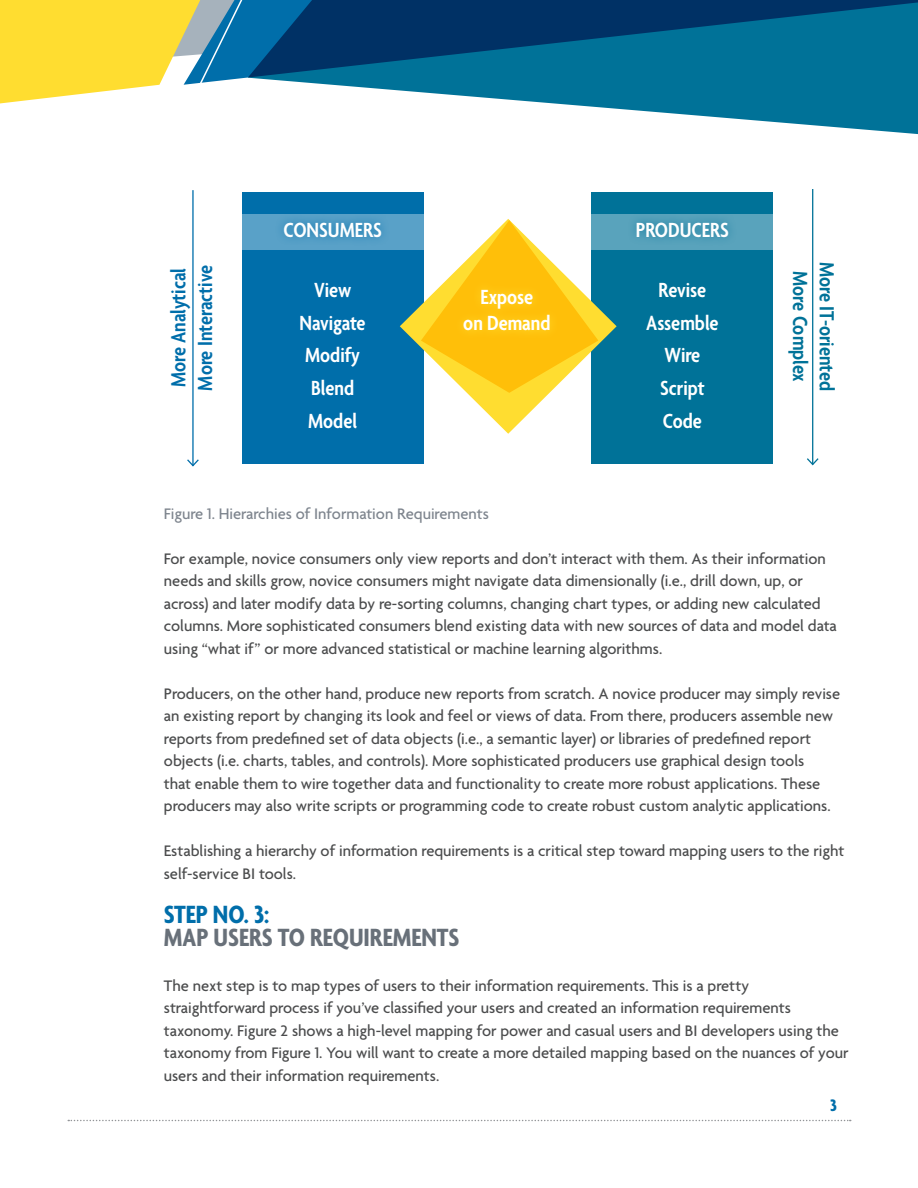
<style>
.page{position:relative;width:918px;height:1188px;background:#fff}
.page>*{position:absolute;margin:0;border:0;box-sizing:border-box;transform-origin:0 0}
.t1{font:700 condensed 27px "Agenda";color:#687079}
.t2{font:700 condensed 27px "Agenda";color:#006eaa}
.t3{font:600 condensed 22.2px "Agenda";color:#fff}
.t4{font:600 condensed 22.2px "Agenda";color:#006eaa}
.t5{font:600 condensed 22.2px "Agenda";color:#007298}
.t6{font:700 condensed 18px "Agenda";color:#006eaa}
.t7{font:500 16.5px/22.5px "Agenda";color:#4b4c4d}
.t8{font:500 16.5px "Agenda";color:#7e858e}
</style>
<div class="page">
<svg style="left:68px;top:1120px;width:783px;height:1px"></svg>
<svg style="left:0;top:0;width:248px;height:104px"></svg>
<svg style="left:248px;top:0;width:670px;height:134px;fill:#007298"></svg>
<div style="left:242px;top:192px;width:181px;height:272px;background:#006eaa"></div>
<div style="left:592px;top:192px;width:181px;height:272px;background:#007298"></div>
<div style="left:242px;top:214px;width:181px;height:35px;background:#59a1c8"></div>
<div style="left:592px;top:214px;width:181px;height:35px;background:#59a3bc"></div>
<div style="left:275px;top:213px;width:115px;height:34px;background:#006eaa;opacity:.75"></div>
<div style="left:627px;top:213px;width:110px;height:34px;background:#007298;opacity:.75"></div>
<svg style="left:400px;top:219px;width:217px;height:215px"></svg>
<svg style="left:421px;top:220px;width:177px;height:173px"></svg>
<div style="left:455px;top:280px;width:104px;height:60px;background:#ffc20c"></div>
<hr style="left:192px;top:190px;width:2px;height:276px;background:#006eaa">
<svg style="left:187px;top:458px;width:12px;height:9px"></svg>
<hr style="left:812px;top:189px;width:1px;height:275px;background:#007298">
<svg style="left:807px;top:457px;width:12px;height:9px"></svg>
<p class="t3" style="left:284px;top:217px;width:100px">CONSUMERS</p>
<p class="t3" style="left:636px;top:217px;width:94px">PRODUCERS</p>
<p class="t4" style="left:166px;top:387px;width:121px;rotate:-90deg">More Analytical</p>
<p class="t4" style="left:192px;top:391px;width:127px;rotate:-90deg">More Interactive</p>
<p class="t5" style="left:840px;top:262px;width:131px;rotate:90deg">More IT-oriented</p>
<p class="t5" style="left:813px;top:271px;width:112px;rotate:90deg">More Complex</p>
<p class="t3" style="left:314px;top:277px;width:39px">View</p>
<p class="t3" style="left:300px;top:310px;width:68px">Navigate</p>
<p class="t3" style="left:305px;top:342px;width:56px">Modify</p>
<p class="t3" style="left:311px;top:375px;width:45px">Blend</p>
<p class="t3" style="left:308px;top:407px;width:51px">Model</p>
<p class="t3" style="left:658px;top:277px;width:49px">Revise</p>
<p class="t3" style="left:646px;top:310px;width:74px">Assemble</p>
<p class="t3" style="left:664px;top:342px;width:37px">Wire</p>
<p class="t3" style="left:660px;top:375px;width:46px">Script</p>
<p class="t3" style="left:663px;top:407px;width:41px">Code</p>
<p class="t3" style="left:481px;top:284px;width:54px">Expose</p>
<p class="t3" style="left:463px;top:310px;width:89px">on Demand</p>
<p class="t8" style="left:164px;top:503px;width:327px">Figure 1. Hierarchies of Information Requirements</p>
<p class="t7" style="left:164px;top:547px;width:674px">For example, novice consumers only view reports and don’t interact with them. As their information needs and skills grow, novice consumers might navigate data dimensionally (i.e., drill down, up, or across) and later modify data by re-sorting columns, changing chart types, or adding new calculated columns. More sophisticated consumers blend existing data with new sources of data and model data using “what if” or more advanced statistical or machine learning algorithms.</p>
<p class="t7" style="left:164px;top:682px;width:678px">Producers, on the other hand, produce new reports from scratch. A novice producer may simply revise an existing report by changing its look and feel or views of data. From there, producers assemble new reports from predefined set of data objects (i.e., a semantic layer) or libraries of predefined report objects (i.e. charts, tables, and controls). More sophisticated producers use graphical design tools<br>that enable them to wire together data and functionality to create more robust applications. These producers may also write scripts or programming code to create robust custom analytic applications.</p>
<p class="t7" style="left:164px;top:839px;width:682px">Establishing a hierarchy of information requirements is a critical step toward mapping users to the right self-service BI tools.</p>
<p class="t2" style="left:164px;top:899px;width:107px">STEP NO. 3:</p>
<p class="t1" style="left:164px;top:921px;width:297px">MAP USERS TO REQUIREMENTS</p>
<p class="t7" style="left:164px;top:974px;width:686px">The next step is to map types of users to their information requirements. This is a pretty straightforward process if you’ve classified your users and created an information requirements taxonomy. Figure 2 shows a high-level mapping for power and casual users and BI developers using the taxonomy from Figure 1. You will want to create a more detailed mapping based on the nuances of your users and their information requirements.</p>
<p class="t6" style="left:830px;top:1095px;width:8px">3</p>
</div>
